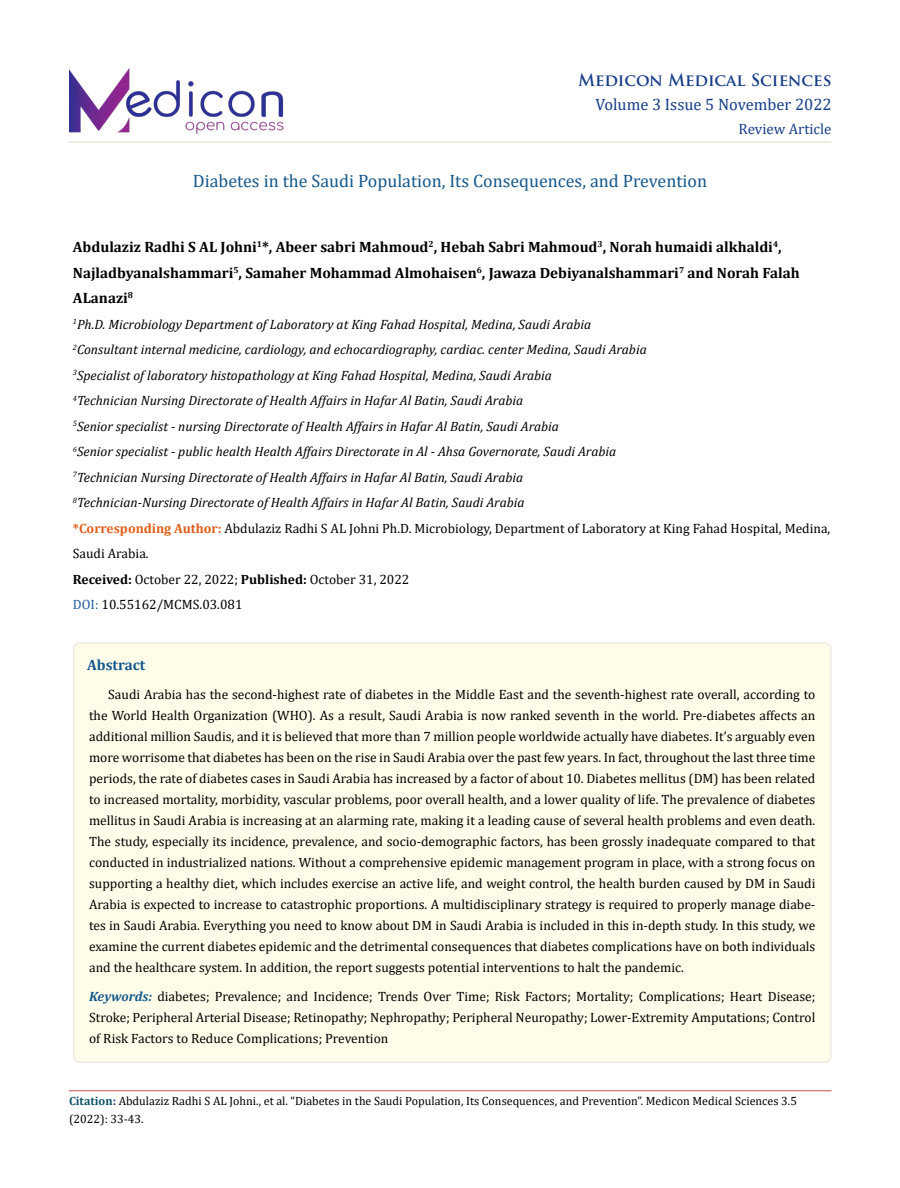
<style>
.page{position:relative;width:900px;height:1188px;background:#fff}
.page>*{position:absolute;margin:0;border:0;box-sizing:border-box;transform-origin:0 0}
.t1{font:18px "Cambria";color:#15588c}
.t2{font:16.5px "Cambria";color:#173e88}
.t3{font:700 16.5px "Trajan Pro";color:#173e88}
.t4{font:700 15px/25.5px "Cambria";color:#000}
.t5{font:15px "Cambria";color:#173e88}
.t6{font:700 15px "Cambria";color:#15588c}
.t7{font:13.5px/21px "Cambria";color:#000;text-align:justify}
.t8{font:italic 13.5px/25.5px "Cambria";color:#000}
.t9{font:12px/18px "Cambria";color:#000}
.s1{font-weight:700;font-style:normal;color:#e05d1a}
.s2{font-style:normal}
.s3{font-weight:700;font-style:normal}
.s4{font-style:normal;color:#215e9e}
.s5{font-weight:700;font-style:italic;color:#15588c}
.s6{font-weight:700;color:#0e536a}
.s7{font-weight:700;color:#173e88}
</style>
<div class="page">
<img style="left:69px;top:68px;width:218px;height:74px">
<hr style="left:69px;top:1091px;width:763px;height:1px;background:#c0504d">
<hr style="left:69px;top:142px;width:762px;height:1px;background:#e0dfcd">
<div style="left:74px;top:643px;width:757px;height:419px;background:#fffde9;border-radius:6px"></div>
<div style="left:73px;top:642px;width:759px;height:421px;border:2px solid #eeece1;border-radius:6px"></div>
<p class="t3" style="left:578px;top:69px;width:255px">Medicon Medical Sciences</p>
<p class="t2" style="left:596px;top:94px;width:238px">Volume 3 Issue 5 November 2022</p>
<p class="t5" style="left:739px;top:120px;width:94px">Review Article</p>
<h1 class="t1" style="left:193px;top:170px;width:516px">Diabetes in the Saudi Population, Its Consequences, and Prevention</h1>
<p class="t4" style="left:73px;top:234px;width:728px">Abdulaziz Radhi S AL Johni<sup>1</sup>*, Abeer sabri Mahmoud<sup>2</sup>, Hebah Sabri Mahmoud<sup>3</sup>, Norah humaidi alkhaldi<sup>4</sup>,<br>Najladbyanalshammari<sup>5</sup>, Samaher Mohammad Almohaisen<sup>6</sup>, Jawaza Debiyanalshammari<sup>7</sup> and Norah Falah<br>ALanazi<sup>8</sup></p>
<p class="t8" style="left:73px;top:311px;width:759px"><sup>1</sup>Ph.D. Microbiology Department of Laboratory at King Fahad Hospital, Medina, Saudi Arabia<br><sup>2</sup>Consultant internal medicine, cardiology, and echocardiography, cardiac. center Medina, Saudi Arabia<br><sup>3</sup>Specialist of laboratory histopathology at King Fahad Hospital, Medina, Saudi Arabia<br><sup>4</sup>Technician Nursing Directorate of Health Affairs in Hafar Al Batin, Saudi Arabia<br><sup>5</sup>Senior specialist - nursing Directorate of Health Affairs in Hafar Al Batin, Saudi Arabia<br><sup>6</sup>Senior specialist - public health Health Affairs Directorate in Al - Ahsa Governorate, Saudi Arabia<br><sup>7</sup>Technician Nursing Directorate of Health Affairs in Hafar Al Batin, Saudi Arabia<br><sup>8</sup>Technician-Nursing Directorate of Health Affairs in Hafar Al Batin, Saudi Arabia<br><span class="s1">*Corresponding Author:</span> <span class="s2">Abdulaziz Radhi S AL Johni Ph.D. Microbiology, Department of Laboratory at King Fahad Hospital, Medina, Saudi Arabia.<br></span><span class="s3">Received:</span> <span class="s2">October 22, 2022;</span> <span class="s3">Published:</span> <span class="s2">October 31, 2022<br></span><span class="s4">DOI:</span> <span class="s2">10.55162/MCMS.03.081</span></p>
<p class="t6" style="left:87px;top:655px;width:60px">Abstract</p>
<p class="t7" style="left:89px;top:684px;width:728px;text-indent:19px">Saudi Arabia has the second-highest rate of diabetes in the Middle East and the seventh-highest rate overall, according to the World Health Organization (WHO). As a result, Saudi Arabia is now ranked seventh in the world. Pre-diabetes affects an additional million Saudis, and it is believed that more than 7 million people worldwide actually have diabetes. It’s arguably even more worrisome that diabetes has been on the rise in Saudi Arabia over the past few years. In fact, throughout the last three time periods, the rate of diabetes cases in Saudi Arabia has increased by a factor of about 10. Diabetes mellitus (DM) has been related to increased mortality, morbidity, vascular problems, poor overall health, and a lower quality of life. The prevalence of diabetes mellitus in Saudi Arabia is increasing at an alarming rate, making it a leading cause of several health problems and even death.<br>The study, especially its incidence, prevalence, and socio-demographic factors, has been grossly inadequate compared to that conducted in industrialized nations. Without a comprehensive epidemic management program in place, with a strong focus on supporting a healthy diet, which includes exercise an active life, and weight control, the health burden caused by DM in Saudi Arabia is expected to increase to catastrophic proportions. A multidisciplinary strategy is required to properly manage diabe&shy;tes in Saudi Arabia. Everything you need to know about DM in Saudi Arabia is included in this in-depth study. In this study, we examine the current diabetes epidemic and the detrimental consequences that diabetes complications have on both individuals and the healthcare system. In addition, the report suggests potential interventions to halt the pandemic.</p>
<p class="t7" style="left:89px;top:986px;width:728px"><span class="s5">Keywords:</span> diabetes; Prevalence; and Incidence; Trends Over Time; Risk Factors; Mortality; Complications; Heart Disease; Stroke; Peripheral Arterial Disease; Retinopathy; Nephropathy; Peripheral Neuropathy; Lower-Extremity Amputations; Control of Risk Factors to Reduce Complications; Prevention</p>
<p class="t9" style="left:69px;top:1092px;width:729px"><span class="s6">Citation</span><span class="s7">:</span> Abdulaziz Radhi S AL Johni., et al. “Diabetes in the Saudi Population, Its Consequences, and Prevention”. Medicon Medical Sciences 3.5 (2022): 33-43.</p>
</div>
